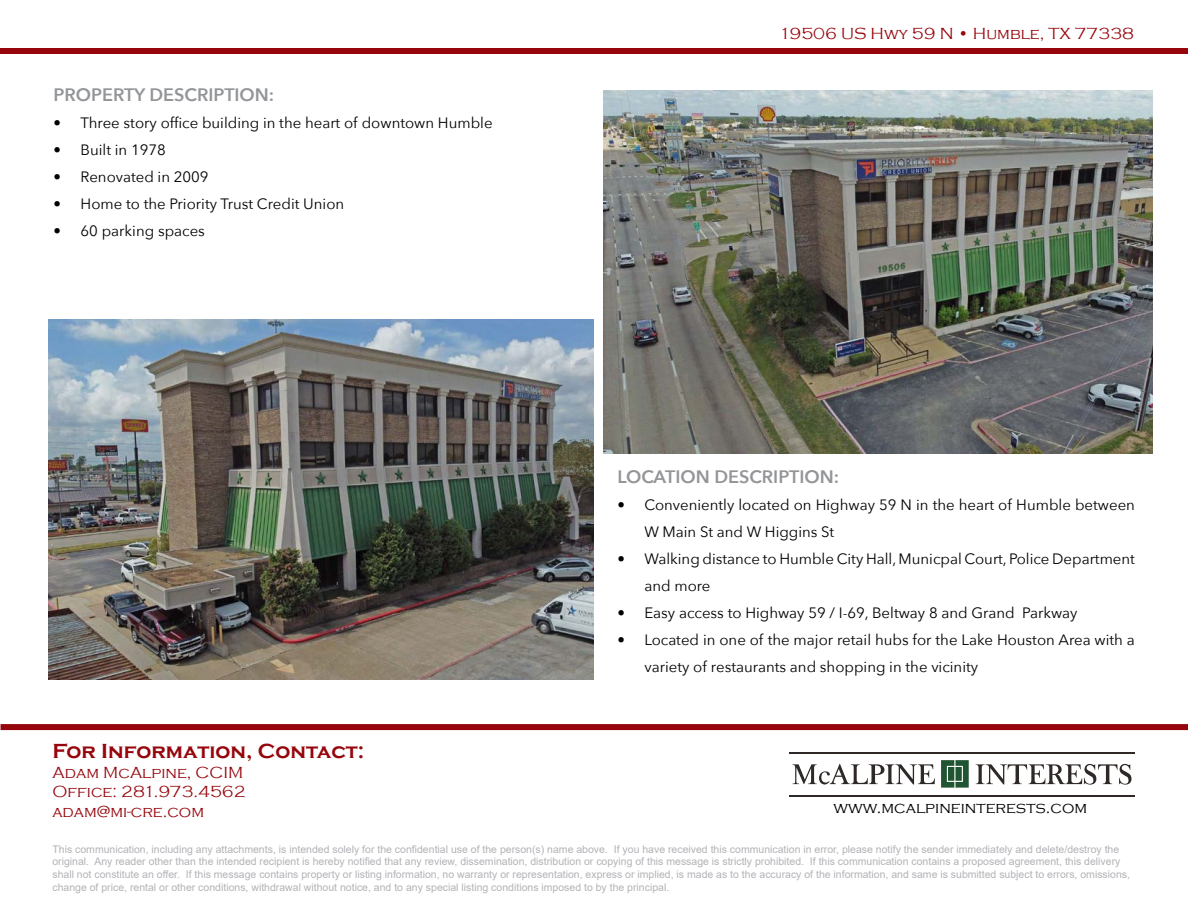
<style>
.page{position:relative;width:1188px;height:918px;background:#fff}
.page>*{position:absolute;margin:0;border:0;box-sizing:border-box;transform-origin:0 0}
.t1{font:700 21px "Copperplate Gothic";color:#96050c}
.t2{font:600 18px "Avenir Next";color:#939598}
.t3{font:300 16.5px "Copperplate Gothic";color:#96050c}
.t4{font:300 16.5px "Copperplate Gothic";color:#000}
.t5{font:15px/27px "Avenir Next";color:#000}
.t6{font:10.5px/12.6px "Arial";color:#b2b3b7}
</style>
<div class="page">
<div style="left:1px;top:724px;width:1187px;height:6px;background:#96050c"></div>
<div style="left:0;top:48px;width:1188px;height:6px;background:#96050c"></div>
<svg style="left:976px;top:764px;width:156px;height:21px"></svg>
<svg style="left:793px;top:764px;width:142px;height:21px"></svg>
<hr style="left:789px;top:752px;width:345px;height:2px;background:#2e2926">
<hr style="left:789px;top:795px;width:345px;height:2px;background:#2e2926">
<svg style="left:941px;top:760px;width:28px;height:28px"></svg>
<img style="left:604px;top:90px;width:548px;height:363px">
<img style="left:48px;top:319px;width:546px;height:360px">
<p class="t2" style="left:54px;top:79px;width:222px">PROPERTY DESCRIPTION:</p>
<p class="t5" style="left:54px;top:108px;width:441px">• Three story office building in the heart of downtown Humble</p>
<p class="t5" style="left:54px;top:135px;width:114px">• Built in 1978</p>
<p class="t5" style="left:54px;top:162px;width:157px">• Renovated in 2009</p>
<p class="t5" style="left:54px;top:189px;width:292px">• Home to the Priority Trust Credit Union</p>
<p class="t5" style="left:54px;top:216px;width:153px">• 60 parking spaces</p>
<p class="t1" style="left:52px;top:739px;width:313px">For Information, Contact:</p>
<p class="t3" style="left:52px;top:763px;width:193px">Adam McAlpine, CCIM</p>
<p class="t3" style="left:52px;top:783px;width:195px">Office: 281.973.4562</p>
<p class="t3" style="left:52px;top:803px;width:153px">adam@mi-cre.com</p>
<p class="t3" style="left:779px;top:24px;width:356px">19506 US Hwy 59 N • Humble, TX 77338</p>
<p class="t2" style="left:617px;top:461px;width:223px">LOCATION DESCRIPTION:</p>
<p class="t5" style="left:644px;top:490px;width:492px;text-indent:-27px">• Conveniently located on Highway 59 N in the heart of Humble between<br>W Main St and W Higgins St</p>
<p class="t5" style="left:644px;top:544px;width:492px;text-indent:-27px">• Walking distance to Humble City Hall, Municpal Court, Police Department and more</p>
<p class="t5" style="left:617px;top:598px;width:462px">• Easy access to Highway 59 / I-69, Beltway 8 and Grand Parkway</p>
<p class="t5" style="left:644px;top:625px;width:492px;text-indent:-27px">• Located in one of the major retail hubs for the Lake Houston Area with a variety of restaurants and shopping in the vicinity</p>
<p class="t4" style="left:834px;top:799px;width:255px">www.mcalpineinterests.com</p>
<p class="t6" style="left:52px;top:843px;width:1079px">This communication, including any attachments, is intended solely for the confidential use of the person(s) name above. If you have received this communication in error, please notify the sender immediately and delete/destroy the original. Any reader other than the intended recipient is hereby notified that any review, dissemination, distribution or copying of this message is strictly prohibited. If this communication contains a proposed agreement, this delivery shall not constitute an offer. If this message contains property or listing information, no warranty or representation, express or implied, is made as to the accuracy of the information, and same is submitted subject to errors, omissions, change of price, rental or other conditions, withdrawal without notice, and to any special listing conditions imposed to by the principal.</p>
</div>
